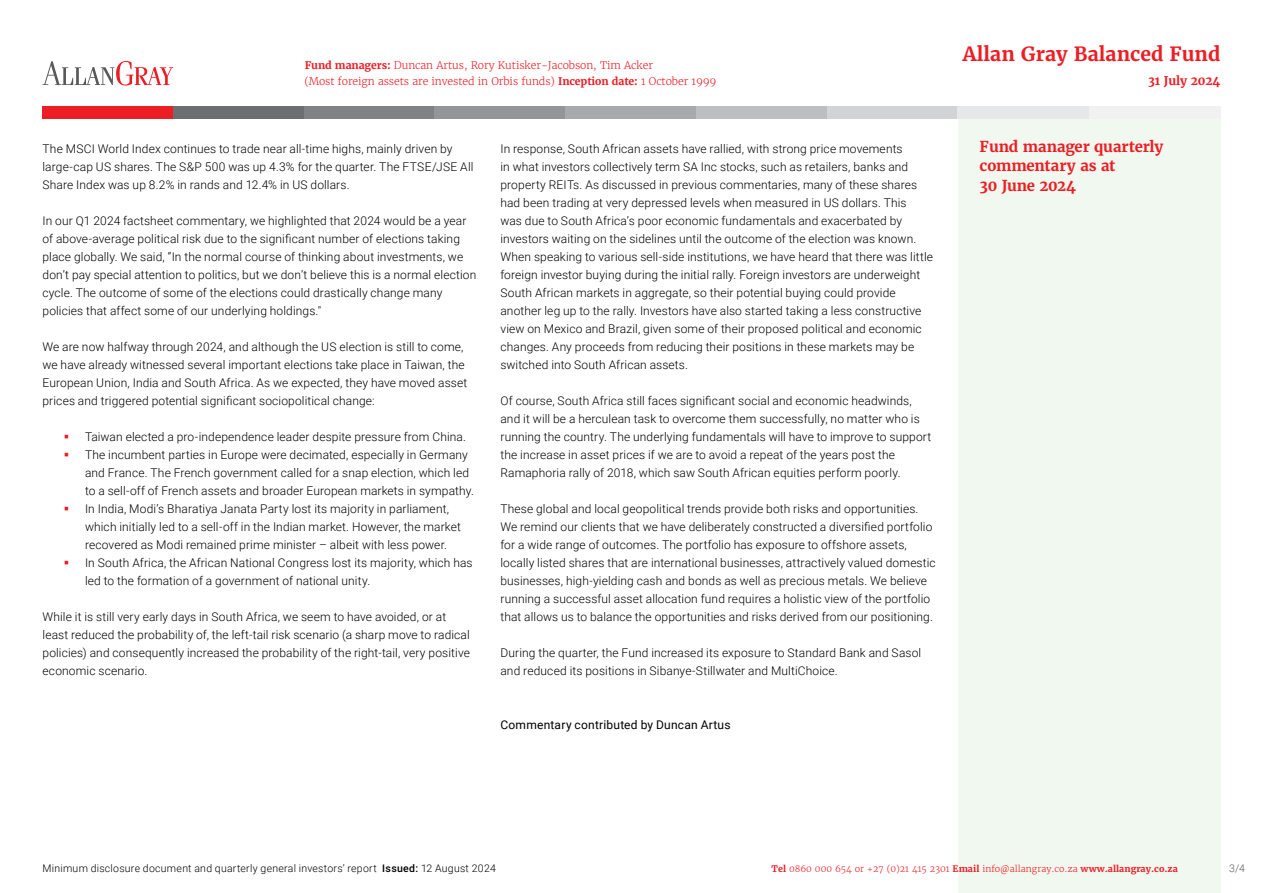
<style>
.page{position:relative;width:1263px;height:893px;background:#fff}
.page>*{position:absolute;margin:0;border:0;box-sizing:border-box;transform-origin:0 0}
.t1{font:700 19.5px "Merriweather";color:#ed1d24}
.t2{font:700 15px/19.5px "Merriweather";letter-spacing:-.015em;color:#ed1d24}
.t3{font:300 12px/18px "Roboto";letter-spacing:.01em;color:#000}
.t4{font:12px "Roboto";letter-spacing:.02em;color:#000}
.t5{font:700 12px "Merriweather";letter-spacing:-.01em;color:#ed1d24}
.t6{font:300 10.5px/16.5px "Merriweather";letter-spacing:-.01em;color:#ed1d24}
.t7{font:300 10.5px "Roboto";letter-spacing:.025em;color:#000}
.t8{font:300 10.5px "Roboto";color:#58595b}
.t9{font:300 9px "Merriweather";color:#ed1d24}
.s1{font-weight:700}
.s2{font-weight:500}
</style>
<div class="page">
<div style="left:958px;top:119px;width:262px;height:774px;background:#f1f8ef"></div>
<div style="left:43px;top:106px;width:131px;height:13px;background:#ed1d24"></div>
<div style="left:1089px;top:106px;width:131px;height:13px;background:#f1f1f2"></div>
<div style="left:173px;top:106px;width:132px;height:13px;background:#6d6e71"></div>
<div style="left:304px;top:106px;width:131px;height:13px;background:#808285"></div>
<div style="left:435px;top:106px;width:131px;height:13px;background:#939598"></div>
<div style="left:565px;top:106px;width:132px;height:13px;background:#a7a9ac"></div>
<div style="left:696px;top:106px;width:132px;height:13px;background:#bcbec0"></div>
<div style="left:827px;top:106px;width:131px;height:13px;background:#d1d3d4"></div>
<div style="left:958px;top:106px;width:131px;height:13px;background:#e6e7e8"></div>
<svg style="left:43px;top:61px;width:130px;height:25px"></svg>
<p class="t6" style="left:304px;top:57px;width:414px"><span class="s1">Fund managers:</span> Duncan Artus, Rory Kutisker-Jacobson, Tim Acker<br>(Most foreign assets are invested in Orbis funds) <span class="s1">Inception date:</span> 1 October 1999</p>
<p class="t3" style="left:43px;top:139px;width:432px">The MSCI World Index continues to trade near all-time highs, mainly driven by large-cap US shares. The S&amp;P 500 was up 4.3% for the quarter. The FTSE/JSE All<br>Share Index was up 8.2% in rands and 12.4% in US dollars.</p>
<p class="t3" style="left:43px;top:211px;width:435px">In our Q1 2024 factsheet commentary, we highlighted that 2024 would be a year of above-average political risk due to the significant number of elections taking place globally. We said, “In the normal course of thinking about investments, we don’t pay special attention to politics, but we don’t believe this is a normal election cycle. The outcome of some of the elections could drastically change many policies that affect some of our underlying holdings."</p>
<p class="t3" style="left:43px;top:337px;width:426px">We are now halfway through 2024, and although the US election is still to come, we have already witnessed several important elections take place in Taiwan, the European Union, India and South Africa. As we expected, they have moved asset prices and triggered potential significant sociopolitical change:</p>
<p class="t3" style="left:85px;top:427px;width:390px">Taiwan elected a pro-independence leader despite pressure from China.<br>The incumbent parties in Europe were decimated, especially in Germany and France. The French government called for a snap election, which led to a sell-off of French assets and broader European markets in sympathy.<br>In India, Modi’s Bharatiya Janata Party lost its majority in parliament, which initially led to a sell-off in the Indian market. However, the market recovered as Modi remained prime minister – albeit with less power.<br>In South Africa, the African National Congress lost its majority, which has led to the formation of a government of national unity.</p>
<p class="t3" style="left:43px;top:607px;width:429px">While it is still very early days in South Africa, we seem to have avoided, or at least reduced the probability of, the left-tail risk scenario (a sharp move to radical policies) and consequently increased the probability of the right-tail, very positive economic scenario.</p>
<p class="t3" style="left:500px;top:139px;width:434px">In response, South African assets have rallied, with strong price movements<br>in what investors collectively term SA Inc stocks, such as retailers, banks and property REITs. As discussed in previous commentaries, many of these shares had been trading at very depressed levels when measured in US dollars. This<br>was due to South Africa’s poor economic fundamentals and exacerbated by investors waiting on the sidelines until the outcome of the election was known.<br>When speaking to various sell-side institutions, we have heard that there was little foreign investor buying during the initial rally. Foreign investors are underweight South African markets in aggregate, so their potential buying could provide another leg up to the rally. Investors have also started taking a less constructive view on Mexico and Brazil, given some of their proposed political and economic changes. Any proceeds from reducing their positions in these markets may be switched into South African assets.</p>
<p class="t3" style="left:500px;top:391px;width:432px">Of course, South Africa still faces significant social and economic headwinds, and it will be a herculean task to overcome them successfully, no matter who is running the country. The underlying fundamentals will have to improve to support the increase in asset prices if we are to avoid a repeat of the years post the Ramaphoria rally of 2018, which saw South African equities perform poorly.</p>
<p class="t3" style="left:500px;top:499px;width:437px">These global and local geopolitical trends provide both risks and opportunities.<br>We remind our clients that we have deliberately constructed a diversified portfolio for a wide range of outcomes. The portfolio has exposure to offshore assets, locally listed shares that are international businesses, attractively valued domestic businesses, high-yielding cash and bonds as well as precious metals. We believe running a successful asset allocation fund requires a holistic view of the portfolio that allows us to balance the opportunities and risks derived from our positioning.</p>
<p class="t3" style="left:500px;top:643px;width:422px">During the quarter, the Fund increased its exposure to Standard Bank and Sasol and reduced its positions in Sibanye-Stillwater and MultiChoice.</p>
<p class="t4" style="left:500px;top:716px;width:232px">Commentary contributed by Duncan Artus</p>
<h1 class="t1" style="left:963px;top:42px;width:259px">Allan Gray Balanced Fund</h1>
<p class="t5" style="left:1148px;top:73px;width:74px">31 July 2024</p>
<p class="t2" style="left:980px;top:137px;width:185px">Fund manager quarterly commentary as at<br>30 June 2024</p>
<p class="t7" style="left:43px;top:861px;width:455px">Minimum disclosure document and quarterly general investors’ report <span class="s2">Issued:</span> 12 August 2024</p>
<p class="t9" style="left:772px;top:863px;width:408px"><span class="s1">Tel</span> 0860 000 654 or +27 (0)21 415 2301 <span class="s1">Email</span> info@allangray.co.za <span class="s1">www.allangray.co.za</span></p>
<p class="t8" style="left:1229px;top:861px;width:17px">3/4</p>
</div>
